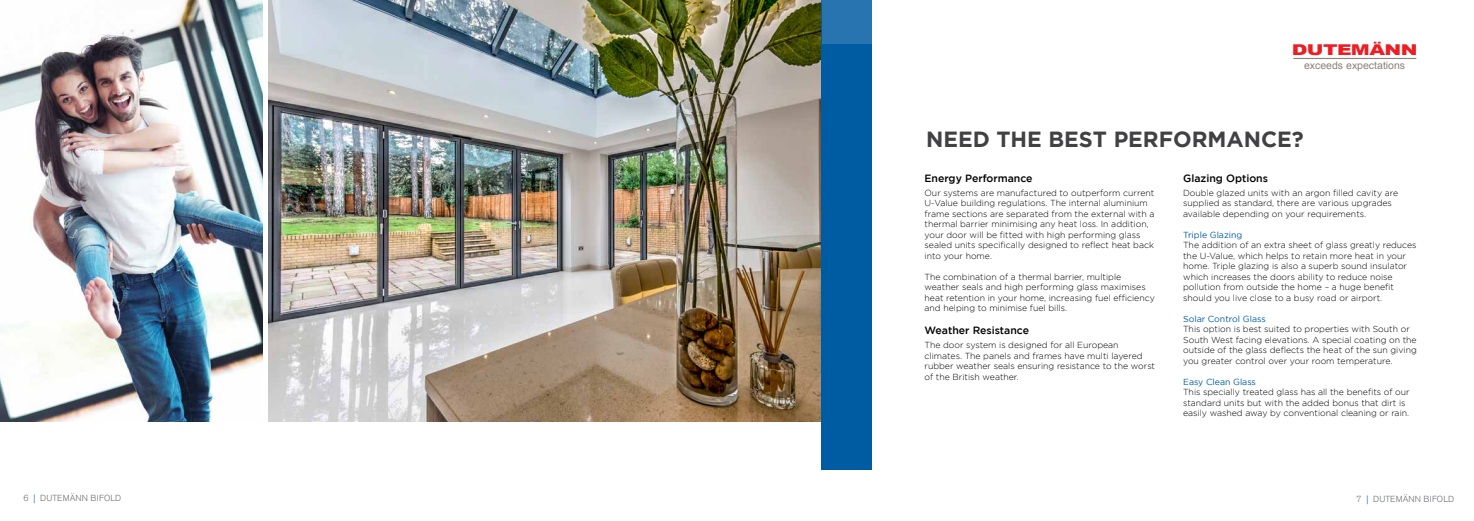
<style>
.page{position:relative;width:1474px;height:521px;background:#fff}
.page>*{position:absolute;margin:0;border:0;box-sizing:border-box;transform-origin:0 0}
.t1{font:700 21.88px "Gotham";color:#414042}
.t2{font:900 14.88px "Arial";letter-spacing:-.03em;color:#ed1d24;scale:1.35 1}
.t3{font:500 10.5px "Gotham";color:#000}
.t4{font:10.33px "Arial";color:#8c8279}
.t5{font:300 8.75px/10.5px "Gotham";color:#000}
.t6{font:8.75px "Gotham";color:#005ca2}
.t7{font:300 8.75px "Akzidenz Grotesk BE";letter-spacing:.01em;color:#6d6e71}
.s1{color:#005ca2}
</style>
<div class="page">
<img style="left:268px;top:0;width:552px;height:422px">
<div style="left:820px;top:45px;width:51px;height:425px;background:#005ca2"></div>
<div style="left:820px;top:0;width:51px;height:45px;background:#2774b0"></div>
<img style="left:0;top:0;width:262px;height:422px">
<hr style="left:1293px;top:58px;width:123px;height:1px;background:#8c8279">
<h2 class="t2" style="left:1291px;top:39px;width:95px">DUTEMÄNN</h2>
<p class="t4" style="left:1303px;top:59px;width:103px">exceeds expectations</p>
<h1 class="t1" style="left:926px;top:126px;width:379px">NEED THE BEST PERFORMANCE?</h1>
<p class="t3" style="left:924px;top:172px;width:110px">Energy Performance</p>
<p class="t5" style="left:924px;top:187px;width:231px">Our systems are manufactured to outperform current U-Value building regulations. The internal aluminium frame sections are separated from the external with a thermal barrier minimising any heat loss. In addition, your door will be fitted with high performing glass sealed units specifically designed to reflect heat back into your home.</p>
<p class="t5" style="left:924px;top:271px;width:232px">The combination of a thermal barrier, multiple weather seals and high performing glass maximises heat retention in your home, increasing fuel efficiency and helping to minimise fuel bills.</p>
<p class="t3" style="left:924px;top:325px;width:106px">Weather Resistance</p>
<p class="t5" style="left:924px;top:340px;width:232px">The door system is designed for all European climates. The panels and frames have multi layered rubber weather seals ensuring resistance to the worst of the British weather.</p>
<p class="t3" style="left:1183px;top:172px;width:86px">Glazing Options</p>
<p class="t5" style="left:1183px;top:187px;width:216px">Double glazed units with an argon filled cavity are supplied as standard, there are various upgrades available depending on your requirements.</p>
<p class="t6" style="left:1183px;top:230px;width:61px">Triple Glazing</p>
<p class="t5" style="left:1183px;top:240px;width:235px">The addition of an extra sheet of glass greatly reduces the U-Value, which helps to retain more heat in your home. Triple glazing is also a superb sound insulator which increases the doors ability to reduce noise pollution from outside the home – a huge benefit should you live close to a busy road or airport.</p>
<p class="t6" style="left:1183px;top:314px;width:84px">Solar Control Glass</p>
<p class="t5" style="left:1183px;top:324px;width:235px">This option is best suited to properties with South or South West facing elevations. A special coating on the outside of the glass deflects the heat of the sun giving you greater control over your room temperature.</p>
<p class="t6" style="left:1183px;top:377px;width:74px">Easy Clean Glass</p>
<p class="t5" style="left:1183px;top:387px;width:228px">This specially treated glass has all the benefits of our standard units but with the added bonus that dirt is easily washed away by conventional cleaning or rain.</p>
<p class="t7" style="left:24px;top:493px;width:99px">6 <span class="s1">|</span> DUTEMÄNN BIFOLD</p>
<p class="t7" style="left:1356px;top:494px;width:99px">7 <span class="s1">|</span> DUTEMÄNN BIFOLD</p>
</div>
